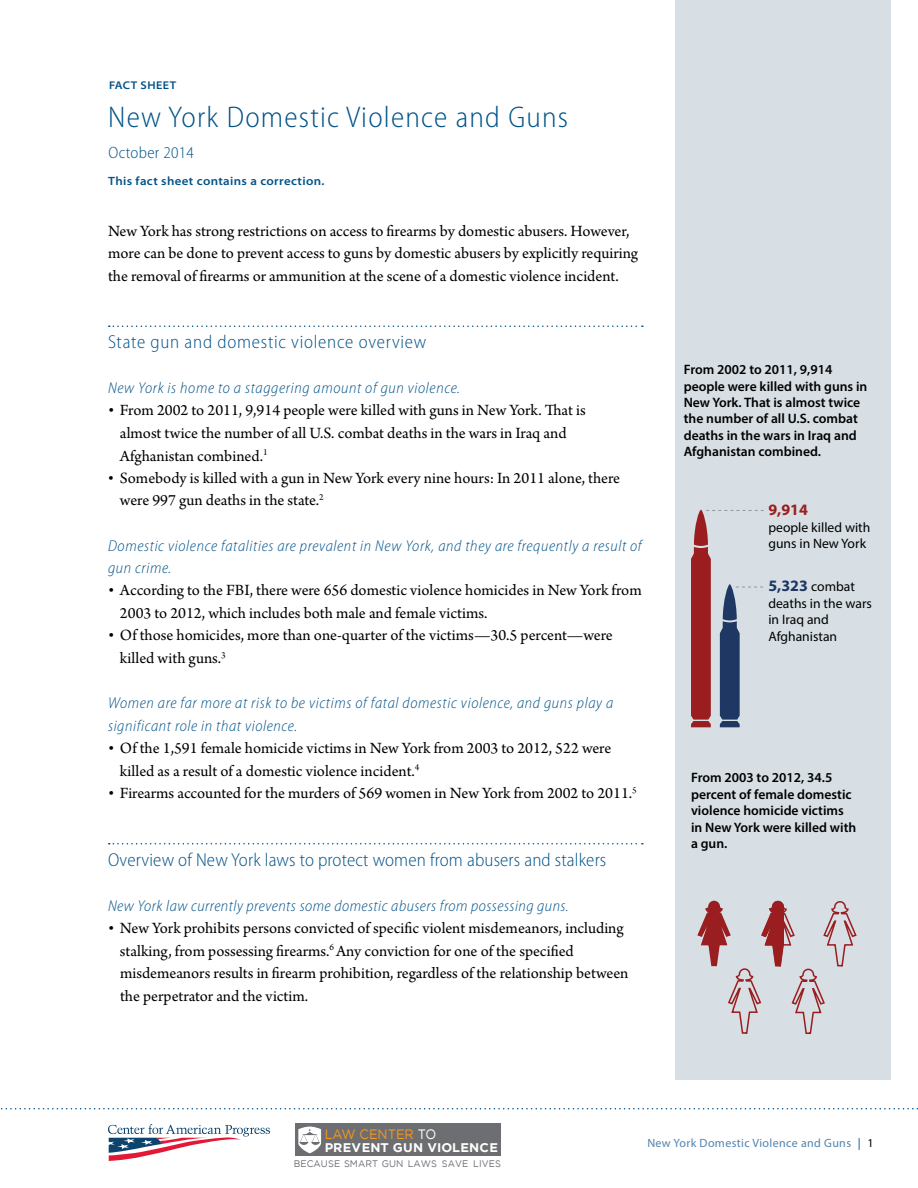
<style>
.page{position:relative;width:918px;height:1188px;background:#fff}
.page>*{position:absolute;margin:0;border:0;box-sizing:border-box;transform-origin:0 0}
.t1{font:300 semi-condensed 30px "Myriad Pro";letter-spacing:.04em;color:#005288}
.t2{font:300 semi-condensed 18.75px "Myriad Pro";letter-spacing:.01em;color:#005288}
.t3{font:300 semi-condensed 18.75px "Myriad Pro";letter-spacing:.04em;color:#005288}
.t4{font:16.5px/22.5px "Arno Pro";color:#000}
.t5{font:300 semi-condensed 16.5px "Myriad Pro";letter-spacing:.02em;color:#005288}
.t6{font:700 15.9px "Myriad Pro";color:#9a1e20}
.t7{font:italic 300 semi-condensed 15.75px/22.5px "Myriad Pro";letter-spacing:.04em;color:#005288}
.t8{font:600 13.65px/16.4px "Myriad Pro";color:#000}
.t9{font:13.65px/16.4px "Myriad Pro";color:#000}
.t10{font:13.65px "Gotham";color:#f8971d;scale:.94 1}
.t11{font:700 12.6px "Gotham";letter-spacing:.01em;color:#fff}
.t12{font:600 semi-expanded 12px "Myriad Pro";letter-spacing:.03em;color:#005288}
.t13{font:12px "Myriad Pro";letter-spacing:.03em;color:#5283b0}
.t14{font:600 semi-expanded 11.25px "Myriad Pro";letter-spacing:.04em;color:#005288}
.t15{font:9.45px "Gotham";letter-spacing:.01em;color:#6d6e71}
.s1{font-weight:700;font-size:15.9px;color:#1d3764}
.s2{color:#fff}
.s3{color:#005288}
.s4{color:#000}
</style>
<div class="page">
<svg style="left:1px;top:1108px;width:917px;height:1px"></svg>
<svg style="left:109px;top:326px;width:534px;height:1px"></svg>
<svg style="left:109px;top:843px;width:534px;height:1px"></svg>
<div style="left:675px;top:0;width:216px;height:1080px;background:#d7dfe4"></div>
<svg style="left:691px;top:510px;width:73px;height:217px"></svg>
<svg style="left:697px;top:900px;width:160px;height:134px"></svg>
<svg style="left:108px;top:1124px;width:162px;height:37px"></svg>
<div style="left:295px;top:1123px;width:205px;height:33px;background:#6d6e71"></div>
<svg style="left:298px;top:1127px;width:23px;height:26px"></svg>
<p class="t14" style="left:109px;top:79px;width:69px">FACT SHEET</p>
<h1 class="t1" style="left:108px;top:101px;width:461px">New York Domestic Violence and Guns</h1>
<p class="t5" style="left:108px;top:144px;width:87px">October 2014</p>
<p class="t12" style="left:108px;top:174px;width:218px">This fact sheet contains a correction.</p>
<p class="t4" style="left:108px;top:220px;width:532px">New York has strong restrictions on access to firearms by domestic abusers. However, more can be done to prevent access to guns by domestic abusers by explicitly requiring the removal of firearms or ammunition at the scene of a domestic violence incident.</p>
<p class="t3" style="left:108px;top:332px;width:320px">State gun and domestic violence overview</p>
<p class="t7" style="left:108px;top:377px;width:354px">New York is home to a staggering amount of gun violence.</p>
<p class="t4" style="left:120px;top:400px;width:467px;text-indent:-12px">• From 2002 to 2011, 9,914 people were killed with guns in New York. That is almost twice the number of all U.S. combat deaths in the wars in Iraq and<br>Afghanistan combined.<sup>1</sup></p>
<p class="t4" style="left:120px;top:468px;width:502px;text-indent:-12px">• Somebody is killed with a gun in New York every nine hours: In 2011 alone, there were 997 gun deaths in the state.<sup>2</sup></p>
<p class="t7" style="left:108px;top:534px;width:535px">Domestic violence fatalities are prevalent in New York, and they are frequently a result of gun crime.</p>
<p class="t4" style="left:120px;top:580px;width:523px;text-indent:-12px">• According to the FBI, there were 656 domestic violence homicides in New York from<br>2003 to 2012, which includes both male and female victims.</p>
<p class="t4" style="left:120px;top:625px;width:494px;text-indent:-12px">• Of those homicides, more than one-quarter of the victims—30.5 percent—were killed with guns.<sup>3</sup></p>
<p class="t7" style="left:108px;top:692px;width:507px">Women are far more at risk to be victims of fatal domestic violence, and guns play a significant role in that violence.</p>
<p class="t4" style="left:120px;top:738px;width:493px;text-indent:-12px">• Of the 1,591 female homicide victims in New York from 2003 to 2012, 522 were killed as a result of a domestic violence incident.<sup>4</sup></p>
<p class="t4" style="left:108px;top:783px;width:530px">• Firearms accounted for the murders of 569 women in New York from 2002 to 2011.<sup>5</sup></p>
<p class="t2" style="left:108px;top:849px;width:500px">Overview of New York laws to protect women from abusers and stalkers</p>
<p class="t7" style="left:108px;top:894px;width:462px">New York law currently prevents some domestic abusers from possessing guns.</p>
<p class="t4" style="left:120px;top:918px;width:510px;text-indent:-12px">• New York prohibits persons convicted of specific violent misdemeanors, including stalking, from possessing firearms.<sup>6</sup> Any conviction for one of the specified misdemeanors results in firearm prohibition, regardless of the relationship between the perpetrator and the victim.</p>
<p class="t8" style="left:684px;top:361px;width:185px">From 2002 to 2011, 9,914 people were killed with guns in<br>New York. That is almost twice the number of all U.S. combat deaths in the wars in Iraq and<br>Afghanistan combined.</p>
<p class="t6" style="left:768px;top:500px;width:41px">9,914</p>
<p class="t9" style="left:768px;top:519px;width:103px">people killed with guns in New York</p>
<p class="t9" style="left:768px;top:578px;width:105px"><span class="s1">5,323</span> combat deaths in the wars in Iraq and<br>Afghanistan</p>
<p class="t8" style="left:691px;top:769px;width:167px">From 2003 to 2012, 34.5 percent of female domestic violence homicide victims in New York were killed with a gun.</p>
<p class="t10" style="left:325px;top:1126px;width:120px">LAW CENTER <span class="s2">TO</span></p>
<p class="t11" style="left:325px;top:1140px;width:175px">PREVENT GUN VIOLENCE</p>
<p class="t15" style="left:294px;top:1158px;width:209px">BECAUSE SMART GUN LAWS SAVE LIVES</p>
<p class="t13" style="left:647px;top:1135px;width:228px">New York Domestic Violence and Guns <span class="s3">|</span> <span class="s4">1</span></p>
</div>
